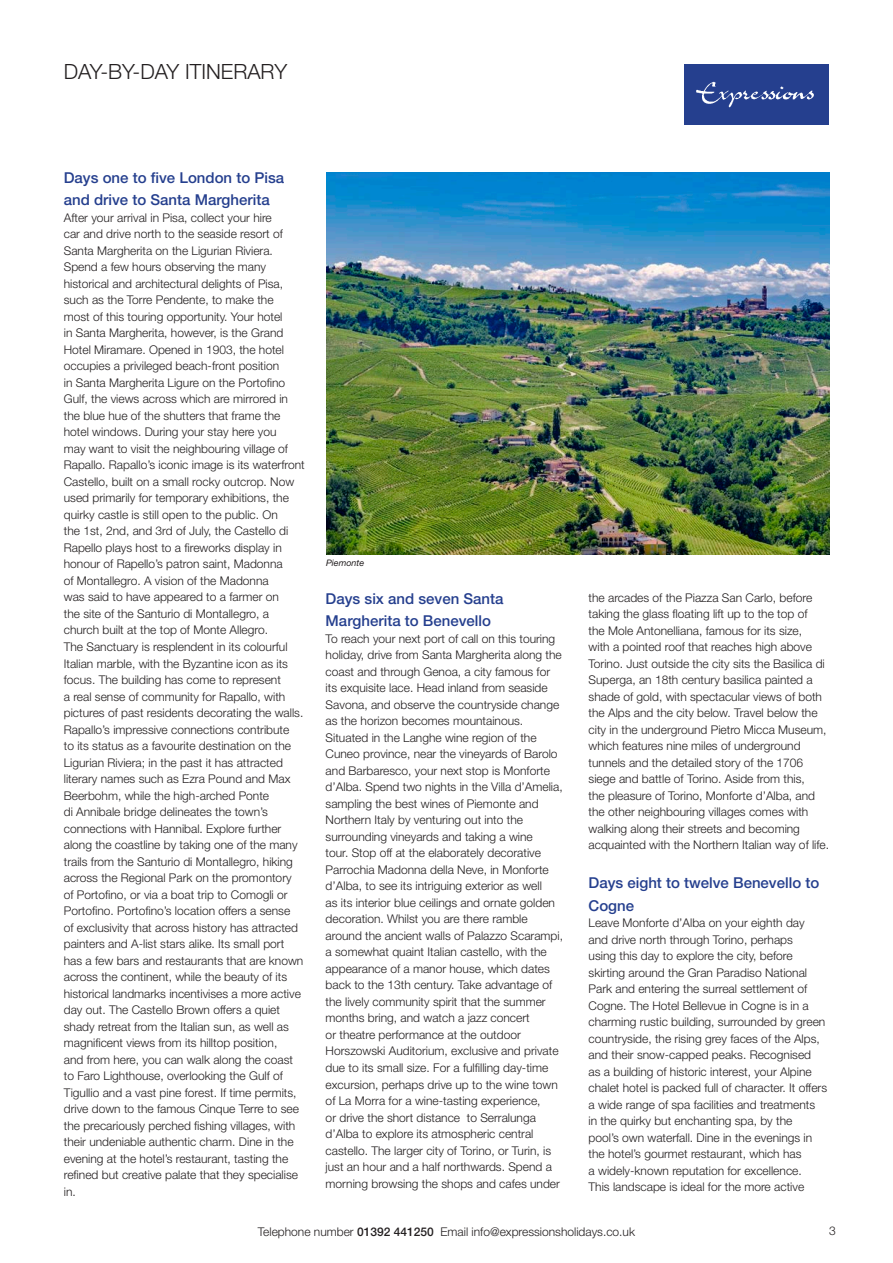
<style>
.page{position:relative;width:893px;height:1263px;background:#fff}
.page>*{position:absolute;margin:0;border:0;box-sizing:border-box;transform-origin:0 0}
.head{font:300 21px "Helvetica Neue LT Std";color:#231f20}
.bold_large_text{font:500 15px/22.5px "Helvetica Neue LT Std";color:#253f8e}
.text{font:300 12px/16.5px "Helvetica Neue LT Std";color:#231f20}
.bold_text{font:300 12px/16.5px "Helvetica Neue LT Std";color:#231f20}
.large_text{font:300 12px "Helvetica Neue LT Std";color:#231f20}
.t1{font:italic 9px "Helvetica Neue LT Std";color:#231f20}
.s1{font-weight:500}
</style>
<div class="page">
<div style="left:685px;top:64px;width:144px;height:60px;background:#253f8e"></div>
<img style="left:696px;top:81px;width:118px;height:27px">
<img style="left:326px;top:172px;width:503px;height:383px">
<p class="head" style="left:64px;top:58px;width:225px">DAY-BY-DAY ITINERARY</p>
<p class="bold_large_text" style="left:64px;top:166px;width:222px">Days one to five London to Pisa and drive to Santa Margherita</p>
<p class="bold_text" style="left:64px;top:209px;width:242px">After your arrival in Pisa, collect your hire<br>car and drive north to the seaside resort of Santa Margherita on the Ligurian Riviera.<br>Spend a few hours observing the many historical and architectural delights of Pisa, such as the Torre Pendente, to make the<br>most of this touring opportunity. Your hotel<br>in Santa Margherita, however, is the Grand Hotel Miramare. Opened in 1903, the hotel occupies a privileged beach-front position<br>in Santa Margherita Ligure on the Portofino Gulf, the views across which are mirrored in the blue hue of the shutters that frame the hotel windows. During your stay here you<br>may want to visit the neighbouring village of Rapallo. Rapallo’s iconic image is its waterfront Castello, built on a small rocky outcrop. Now used primarily for temporary exhibitions, the quirky castle is still open to the public. On<br>the 1st, 2nd, and 3rd of July, the Castello di Rapello plays host to a fireworks display in honour of Rapello’s patron saint, Madonna<br>of Montallegro. A vision of the Madonna<br>was said to have appeared to a farmer on<br>the site of the Santurio di Montallegro, a church built at the top of Monte Allegro.<br>The Sanctuary is resplendent in its colourful Italian marble, with the Byzantine icon as its focus. The building has come to represent<br>a real sense of community for Rapallo, with pictures of past residents decorating the walls.<br>Rapallo’s impressive connections contribute<br>to its status as a favourite destination on the Ligurian Riviera; in the past it has attracted literary names such as Ezra Pound and Max Beerbohm, while the high-arched Ponte<br>di Annibale bridge delineates the town’s connections with Hannibal. Explore further along the coastline by taking one of the many trails from the Santurio di Montallegro, hiking across the Regional Park on the promontory<br>of Portofino, or via a boat trip to Comogli or Portofino. Portofino’s location offers a sense<br>of exclusivity that across history has attracted painters and A-list stars alike. Its small port has a few bars and restaurants that are known across the continent, while the beauty of its historical landmarks incentivises a more active day out. The Castello Brown offers a quiet shady retreat from the Italian sun, as well as magnificent views from its hilltop position,<br>and from here, you can walk along the coast to Faro Lighthouse, overlooking the Gulf of Tigullio and a vast pine forest. If time permits, drive down to the famous Cinque Terre to see the precariously perched fishing villages, with their undeniable authentic charm. Dine in the evening at the hotel’s restaurant, tasting the refined but creative palate that they specialise in.</p>
<p class="t1" style="left:326px;top:557px;width:40px">Piemonte</p>
<p class="bold_large_text" style="left:326px;top:587px;width:179px">Days six and seven Santa<br>Margherita to Benevello</p>
<p class="text" style="left:326px;top:630px;width:239px">To reach your next port of call on this touring holiday, drive from Santa Margherita along the coast and through Genoa, a city famous for its exquisite lace. Head inland from seaside Savona, and observe the countryside change as the horizon becomes mountainous.<br>Situated in the Langhe wine region of the Cuneo province, near the vineyards of Barolo and Barbaresco, your next stop is Monforte d’Alba. Spend two nights in the Villa d’Amelia, sampling the best wines of Piemonte and Northern Italy by venturing out into the surrounding vineyards and taking a wine<br>tour. Stop off at the elaborately decorative Parrochia Madonna della Neve, in Monforte d’Alba, to see its intriguing exterior as well<br>as its interior blue ceilings and ornate golden decoration. Whilst you are there ramble around the ancient walls of Palazzo Scarampi, a somewhat quaint Italian castello, with the appearance of a manor house, which dates back to the 13th century. Take advantage of the lively community spirit that the summer months bring, and watch a jazz concert<br>or theatre performance at the outdoor Horszowski Auditorium, exclusive and private due to its small size. For a fulfilling day-time excursion, perhaps drive up to the wine town of La Morra for a wine-tasting experience,<br>or drive the short distance to Serralunga d’Alba to explore its atmospheric central castello. The larger city of Torino, or Turin, is just an hour and a half northwards. Spend a morning browsing the shops and cafes under</p>
<p class="text" style="left:589px;top:589px;width:242px">the arcades of the Piazza San Carlo, before taking the glass floating lift up to the top of<br>the Mole Antonelliana, famous for its size,<br>with a pointed roof that reaches high above Torino. Just outside the city sits the Basilica di Superga, an 18th century basilica painted a shade of gold, with spectacular views of both the Alps and the city below. Travel below the city in the underground Pietro Micca Museum, which features nine miles of underground tunnels and the detailed story of the 1706 siege and battle of Torino. Aside from this,<br>the pleasure of Torino, Monforte d’Alba, and the other neighbouring villages comes with walking along their streets and becoming acquainted with the Northern Italian way of life.</p>
<p class="bold_large_text" style="left:589px;top:871px;width:232px">Days eight to twelve Benevello to<br>Cogne</p>
<p class="text" style="left:589px;top:914px;width:240px">Leave Monforte d’Alba on your eighth day and drive north through Torino, perhaps<br>using this day to explore the city, before skirting around the Gran Paradiso National Park and entering the surreal settlement of Cogne. The Hotel Bellevue in Cogne is in a charming rustic building, surrounded by green countryside, the rising grey faces of the Alps, and their snow-capped peaks. Recognised<br>as a building of historic interest, your Alpine chalet hotel is packed full of character. It offers a wide range of spa facilities and treatments<br>in the quirky but enchanting spa, by the<br>pool’s own waterfall. Dine in the evenings in the hotel’s gourmet restaurant, which has<br>a widely-known reputation for excellence.<br>This landscape is ideal for the more active</p>
<p class="large_text" style="left:258px;top:1225px;width:379px">Telephone number <span class="s1">01392 441250</span> Email info@expressionsholidays.co.uk</p>
<p class="bold_text" style="left:829px;top:1222px;width:8px">3</p>
</div>
